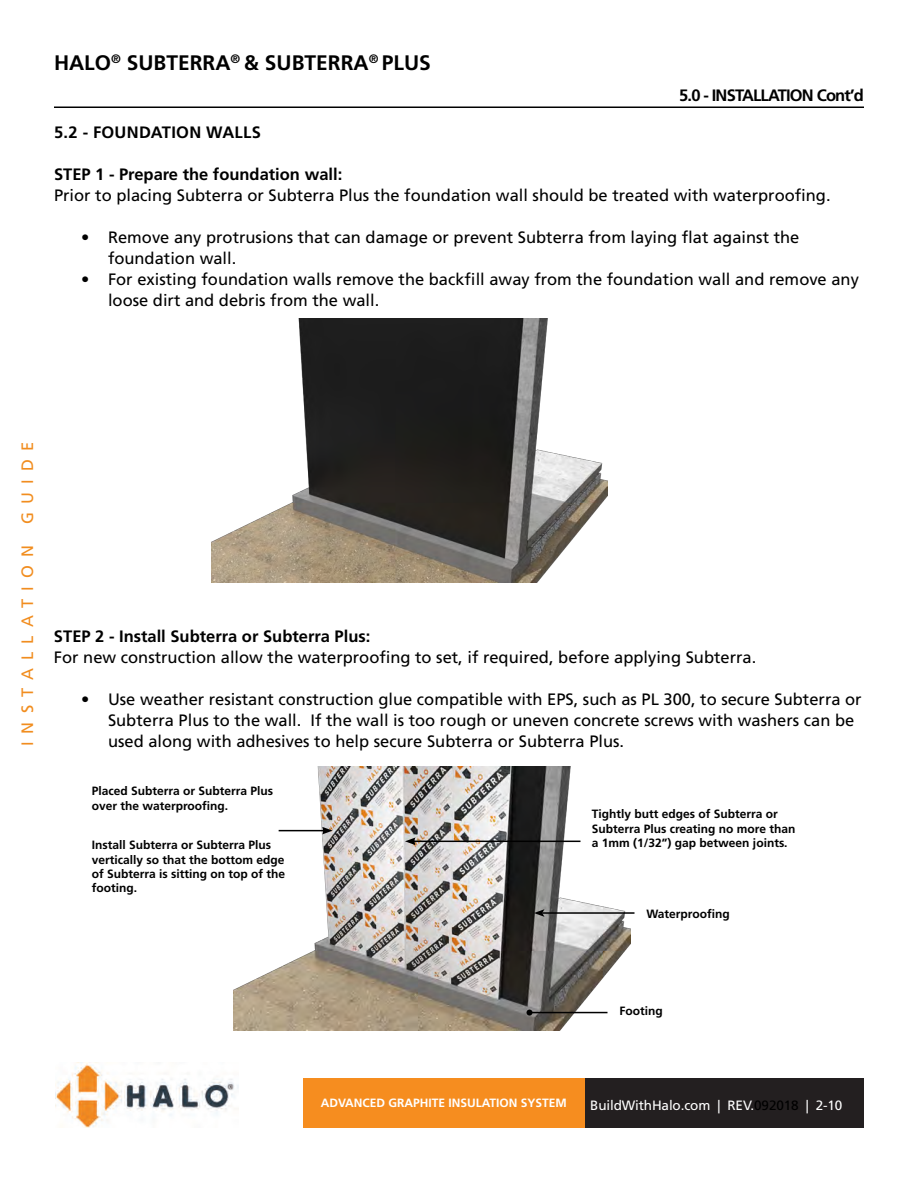
<style>
.page{position:relative;width:918px;height:1188px;background:#fff}
.page>*{position:absolute;margin:0;border:0;box-sizing:border-box;transform-origin:0 0}
.t1{font:700 21px "Frutiger LT Std";color:#000}
.t2{font:16.5px/21px "Frutiger LT Std";color:#000}
.Heading{font:700 16.5px "Frutiger LT Std";color:#000}
.Heading-2{font:700 16.5px "Frutiger LT Std";letter-spacing:-.05em;color:#000}
.t3{font:16.5px "Frutiger LT Std";letter-spacing:.5em;color:#f18d1f}
.t4{font:13.5px "Frutiger LT Std";letter-spacing:-.01em;color:#fff}
.Leaders{font:700 12px/14.4px "Frutiger";color:#000}
.t5{font:700 12px "Frutiger LT Std";color:#fff}
.s1{color:#000}
</style>
<div class="page">
<img style="left:55px;top:1062px;width:183px;height:65px">
<div style="left:582px;top:1078px;width:282px;height:49px;background:#231f20"></div>
<div style="left:303px;top:1078px;width:282px;height:49px;background:#f68d1f"></div>
<hr style="left:55px;top:107px;width:808px;height:1px;background:#000">
<img style="left:234px;top:766px;width:396px;height:265px">
<div style="left:86px;top:776px;width:218px;height:127px;background:#fff"></div>
<div style="left:586px;top:804px;width:218px;height:74px;background:#fff"></div>
<div style="left:614px;top:999px;width:68px;height:23px;background:#fff"></div>
<hr style="left:530px;top:1012px;width:78px;height:1px;background:#000">
<svg style="left:526px;top:1010px;width:6px;height:6px"></svg>
<hr style="left:279px;top:830px;width:45px;height:1px;background:#000">
<svg style="left:322px;top:827px;width:11px;height:7px"></svg>
<hr style="left:413px;top:841px;width:167px;height:1px;background:#000">
<svg style="left:405px;top:837px;width:11px;height:8px"></svg>
<hr style="left:542px;top:912px;width:92px;height:2px;background:#000">
<svg style="left:534px;top:909px;width:11px;height:8px"></svg>
<img style="left:211px;top:318px;width:397px;height:264px">
<p class="t1" style="left:54px;top:50px;width:378px">HALO<sup>®</sup> SUBTERRA<sup>®</sup> &amp; SUBTERRA<sup>®</sup> PLUS</p>
<p class="Heading-2" style="left:679px;top:86px;width:186px">5.0 - INSTALLATION Cont’d</p>
<p class="Heading" style="left:54px;top:123px;width:208px">5.2 - FOUNDATION WALLS</p>
<p class="Heading" style="left:54px;top:165px;width:290px">STEP 1 - Prepare the foundation wall:</p>
<p class="t2" style="left:54px;top:185px;width:778px">Prior to placing Subterra or Subterra Plus the foundation wall should be treated with waterproofing.</p>
<p class="t2" style="left:108px;top:227px;width:693px;text-indent:-27px">• Remove any protrusions that can damage or prevent Subterra from laying flat against the foundation wall.</p>
<p class="t2" style="left:108px;top:269px;width:752px;text-indent:-27px">• For existing foundation walls remove the backfill away from the foundation wall and remove any loose dirt and debris from the wall.</p>
<p class="t3" style="left:18px;top:524px;width:84px;rotate:-90deg">GUIDE</p>
<p class="t3" style="left:18px;top:746px;width:203px;rotate:-90deg">INSTALLATION</p>
<p class="Heading" style="left:54px;top:627px;width:318px">STEP 2 - Install Subterra or Subterra Plus:</p>
<p class="t2" style="left:54px;top:647px;width:704px">For new construction allow the waterproofing to set, if required, before applying Subterra.</p>
<p class="t2" style="left:108px;top:689px;width:755px;text-indent:-27px">• Use weather resistant construction glue compatible with EPS, such as PL 300, to secure Subterra or<br>Subterra Plus to the wall. If the wall is too rough or uneven concrete screws with washers can be used along with adhesives to help secure Subterra or Subterra Plus.</p>
<p class="Leaders" style="left:92px;top:784px;width:183px">Placed Subterra or Subterra Plus over the waterproofing.</p>
<p class="Leaders" style="left:92px;top:838px;width:195px">Install Subterra or Subterra Plus vertically so that the bottom edge of Subterra is sitting on top of the footing.</p>
<p class="Leaders" style="left:592px;top:807px;width:205px">Tightly butt edges of Subterra or<br>Subterra Plus creating no more than a 1mm (1/32”) gap between joints.</p>
<p class="Leaders" style="left:646px;top:906px;width:85px">Waterproofing</p>
<p class="Leaders" style="left:619px;top:1003px;width:45px">Footing</p>
<p class="t5" style="left:321px;top:1096px;width:248px">ADVANCED GRAPHITE INSULATION SYSTEM</p>
<p class="t4" style="left:590px;top:1097px;width:254px">BuildWithHalo.com | REV.<span class="s1">092018</span> | 2-10</p>
</div>
